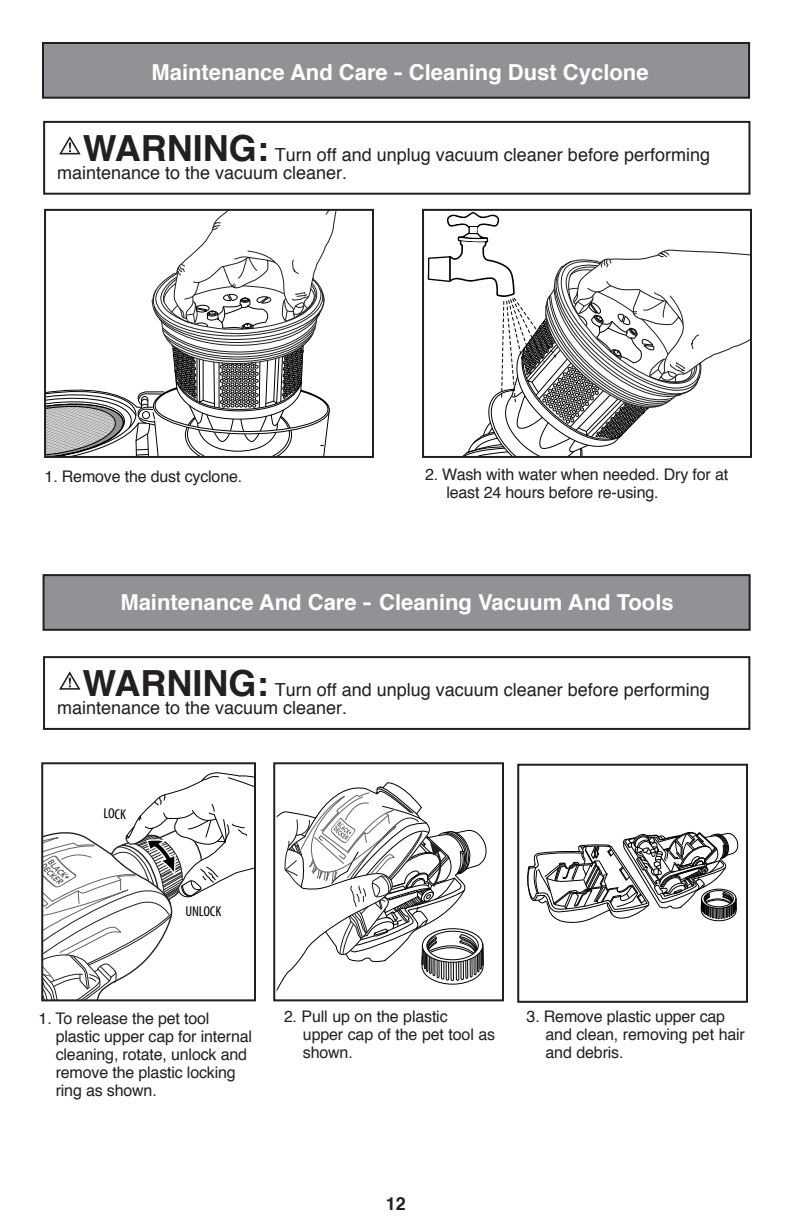
<style>
.page{position:relative;width:792px;height:1224px;background:#fff}
.page>*{position:absolute;margin:0;border:0;box-sizing:border-box;transform-origin:0 0}
.t1{font:700 22px "Helvetica";color:#fff}
._01-Headline{font:18px/18px "Helvetica";color:#231f20}
.t2{font:700 18px "Helvetica";color:#231f20}
._02-Subhead{font:16px/18px "Helvetica";letter-spacing:-.01em;color:#231f20}
._03-BodyText{font:16px/18px "Helvetica";letter-spacing:-.01em;color:#231f20}
.t3{font:condensed 14.4px "Myriad Pro";color:#000}
.s1{font-weight:700;font-size:36px}
</style>
<div class="page">
<div style="left:44px;top:575px;width:706px;height:55px;background:#919295"></div>
<div style="left:43px;top:574px;width:708px;height:57px;border:2px solid #231f20"></div>
<div style="left:43px;top:656px;width:707px;height:74px;border:2px solid #231f20"></div>
<svg style="left:59px;top:671px;width:22px;height:19px"></svg>
<svg style="left:44px;top:772px;width:209px;height:226px"></svg>
<div style="left:41px;top:762px;width:215px;height:239px;border:2px solid #231f20"></div>
<div style="left:273px;top:762px;width:231px;height:239px;border:2px solid #231f20"></div>
<div style="left:517px;top:764px;width:231px;height:239px;border:2px solid #231f20"></div>
<svg style="left:527px;top:831px;width:212px;height:92px"></svg>
<svg style="left:277px;top:782px;width:210px;height:209px"></svg>
<div style="left:43px;top:43px;width:706px;height:55px;background:#919295"></div>
<div style="left:42px;top:42px;width:708px;height:57px;border:2px solid #231f20"></div>
<svg style="left:47px;top:212px;width:290px;height:243px"></svg>
<div style="left:44px;top:209px;width:330px;height:249px;border:2px solid #231f20"></div>
<svg style="left:702px;top:251px;width:47px;height:112px"></svg>
<svg style="left:428px;top:212px;width:274px;height:243px"></svg>
<div style="left:422px;top:209px;width:330px;height:249px;border:2px solid #231f20"></div>
<div style="left:43px;top:121px;width:707px;height:74px;border:2px solid #231f20"></div>
<div style="left:59px;top:135px;width:22px;height:24px;background:linear-gradient(to right,#fff,#fff)"></div>
<svg style="left:59px;top:136px;width:22px;height:18px"></svg>
<p class="t1" style="left:152px;top:55px;width:499px">Maintenance And Care - Cleaning Dust Cyclone</p>
<p class="_01-Headline" style="left:57px;top:146px;width:654px;text-indent:26px"><span class="s1">WARNING:</span> Turn off and unplug vacuum cleaner before performing maintenance to the vacuum cleaner.</p>
<p class="_02-Subhead" style="left:45px;top:468px;width:199px">1. Remove the dust cyclone.</p>
<p class="_02-Subhead" style="left:446px;top:466px;width:283px;text-indent:-21px">2. Wash with water when needed. Dry for at least 24 hours before re-using.</p>
<p class="t1" style="left:120px;top:585px;width:555px">Maintenance And Care - Cleaning Vacuum And Tools</p>
<p class="_01-Headline" style="left:57px;top:681px;width:654px;text-indent:26px"><span class="s1">WARNING:</span> Turn off and unplug vacuum cleaner before performing maintenance to the vacuum cleaner.</p>
<p class="t3" style="left:104px;top:805px;width:24px;rotate:1deg">LOCK</p>
<p class="t3" style="left:186px;top:902px;width:37px;rotate:1deg">UNLOCK</p>
<p class="_02-Subhead" style="left:39px;top:1010px;width:172px">1. To release the pet tool</p>
<p class="_02-Subhead" style="left:56px;top:1028px;width:198px">plastic upper cap for internal cleaning, rotate, unlock and remove the plastic locking ring as shown.</p>
<p class="_02-Subhead" style="left:303px;top:1008px;width:194px;text-indent:-19px">2. Pull up on the plastic<br>upper cap of the pet tool as shown.</p>
<p class="_02-Subhead" style="left:527px;top:1008px;width:200px">3. Remove plastic upper cap</p>
<p class="_03-BodyText" style="left:546px;top:1026px;width:201px">and clean, removing pet hair and debris.</p>
<p class="t2" style="left:386px;top:1189px;width:22px">12</p>
</div>
